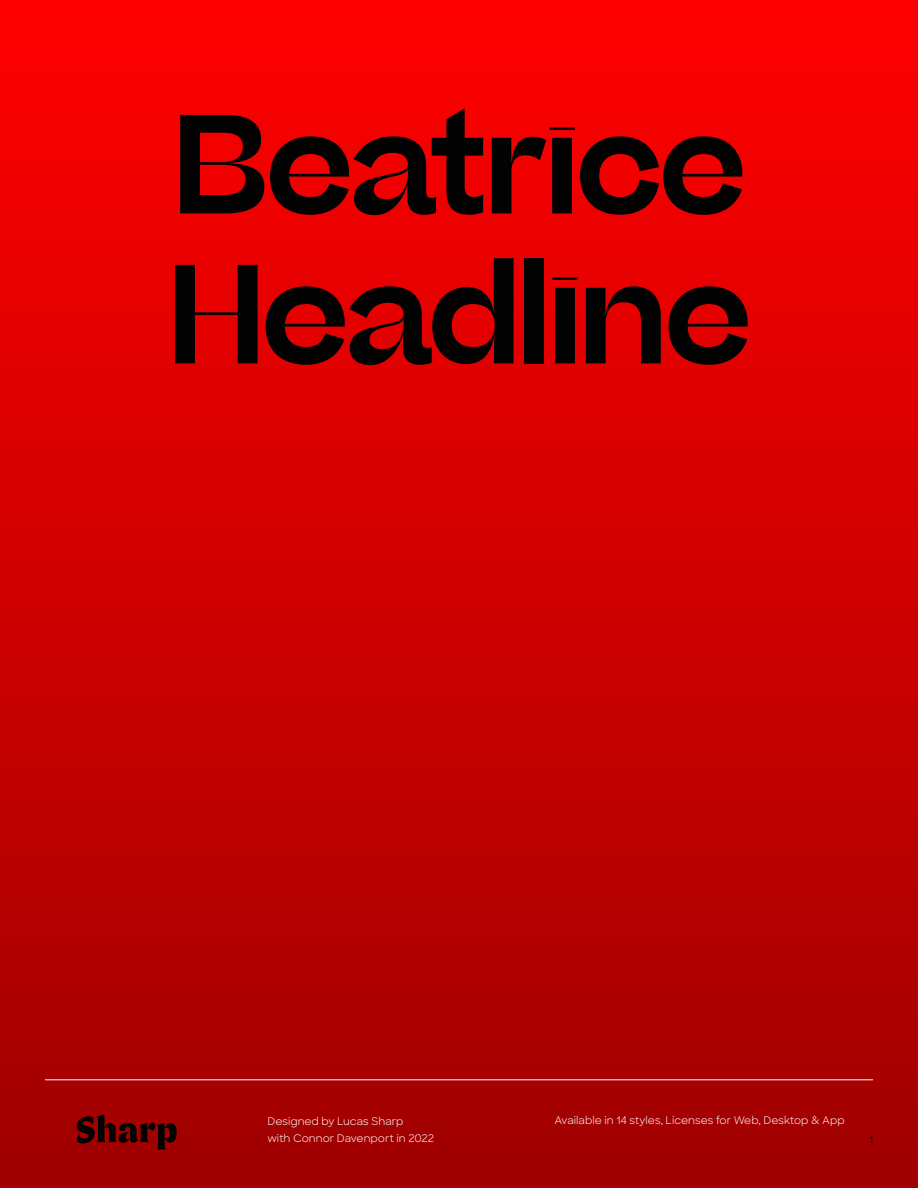
<style>
.page{position:relative;width:918px;height:1188px;background:#fff}
.page>*{position:absolute;margin:0;border:0;box-sizing:border-box;transform-origin:0 0}
.t1{font:600 135px/150px "Beatrice Headline";color:#020203}
.t2{font:10.5px "Sharp Sans";color:#fff}
.t3{font:9px "Sharp Sans";color:#000}
</style>
<div class="page">
<div style="left:0;top:0;width:918px;height:1188px;background:linear-gradient(to bottom,#f00,#9e0000)"></div>
<hr style="left:45px;top:1080px;width:828px;height:1px;background:#fff">
<svg style="left:77px;top:1115px;width:100px;height:35px;background:#640001"></svg>
<h1 class="t1" style="left:169px;top:88px;width:581px">Beatrice<br>Headline</h1>
<p class="t2" style="left:267px;top:1113px;width:138px">Designed by Lucas Sharp</p>
<p class="t2" style="left:555px;top:1112px;width:292px">Available in 14 styles, Licenses for Web, Desktop &amp; App</p>
<p class="t2" style="left:267px;top:1130px;width:168px">with Connor Davenport in 2022</p>
<p class="t3" style="left:869px;top:1133px;width:5px">1</p>
</div>
